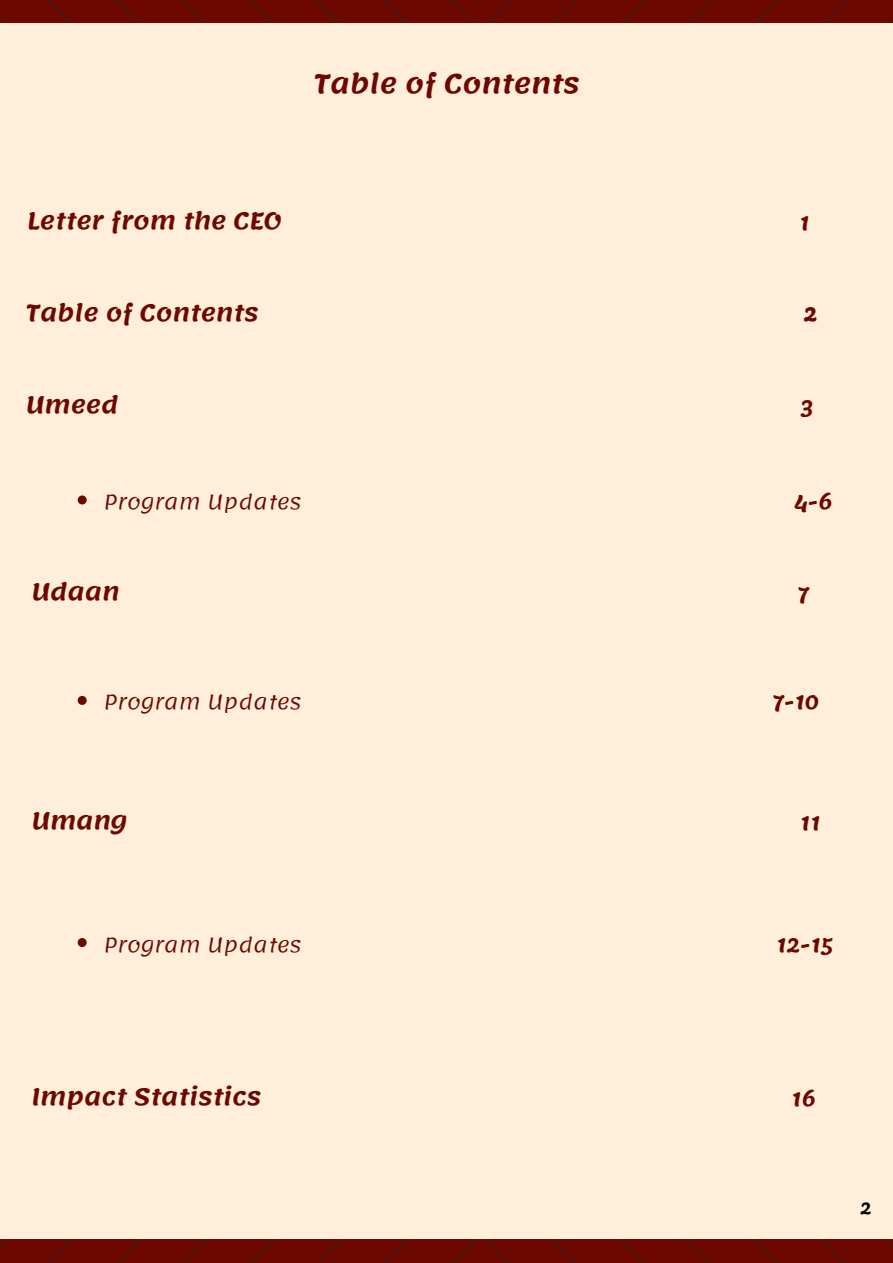
<style>
.page{position:relative;width:893px;height:1263px;background:#fff}
.page>*{position:absolute;margin:0;border:0;box-sizing:border-box;transform-origin:0 0}
.t1{font:600 26.55px "Lemonada";color:#6d0800}
.t2{font:600 23.25px "Lemonada";color:#6d0800}
.t3{font:300 19.8px "Lemonada";color:#6d0800}
.t4{font:600 19.8px "Lemonada";color:#6d0800}
.t5{font:700 19.8px "Lemonada";color:#6d0800}
.t6{font:600 16.5px "Lemonada";color:#000}
</style>
<div class="page">
<img style="left:0;top:0;width:893px;height:1263px">
<div style="left:0;top:24px;width:893px;height:1215px;background:#ffeeda"></div>
<svg style="left:78px;top:495px;width:9px;height:9px"></svg>
<svg style="left:78px;top:696px;width:9px;height:9px"></svg>
<svg style="left:78px;top:938px;width:9px;height:9px"></svg>
<p class="t1" style="left:314px;top:69px;width:268px">Table of Contents</p>
<p class="t2" style="left:27px;top:207px;width:256px">Letter from the CEO</p>
<p class="t4" style="left:799px;top:211px;width:12px">1</p>
<p class="t2" style="left:26px;top:299px;width:234px">Table of Contents</p>
<p class="t5" style="left:803px;top:302px;width:16px">2</p>
<p class="t2" style="left:26px;top:392px;width:94px">Umeed</p>
<p class="t4" style="left:800px;top:396px;width:15px">3</p>
<p class="t3" style="left:104px;top:491px;width:200px">Program Updates</p>
<p class="t4" style="left:794px;top:491px;width:40px">4-6</p>
<p class="t2" style="left:32px;top:579px;width:90px">Udaan</p>
<p class="t4" style="left:797px;top:583px;width:13px">7</p>
<p class="t3" style="left:104px;top:691px;width:200px">Program Updates</p>
<p class="t4" style="left:772px;top:691px;width:48px">7-10</p>
<p class="t2" style="left:32px;top:807px;width:97px">Umang</p>
<p class="t4" style="left:800px;top:811px;width:22px">11</p>
<p class="t3" style="left:104px;top:933px;width:200px">Program Updates</p>
<p class="t4" style="left:776px;top:933px;width:58px">12-15</p>
<p class="t2" style="left:32px;top:1083px;width:232px">Impact Statistics</p>
<p class="t4" style="left:791px;top:1087px;width:26px">16</p>
<p class="t6" style="left:860px;top:1198px;width:13px">2</p>
</div>
